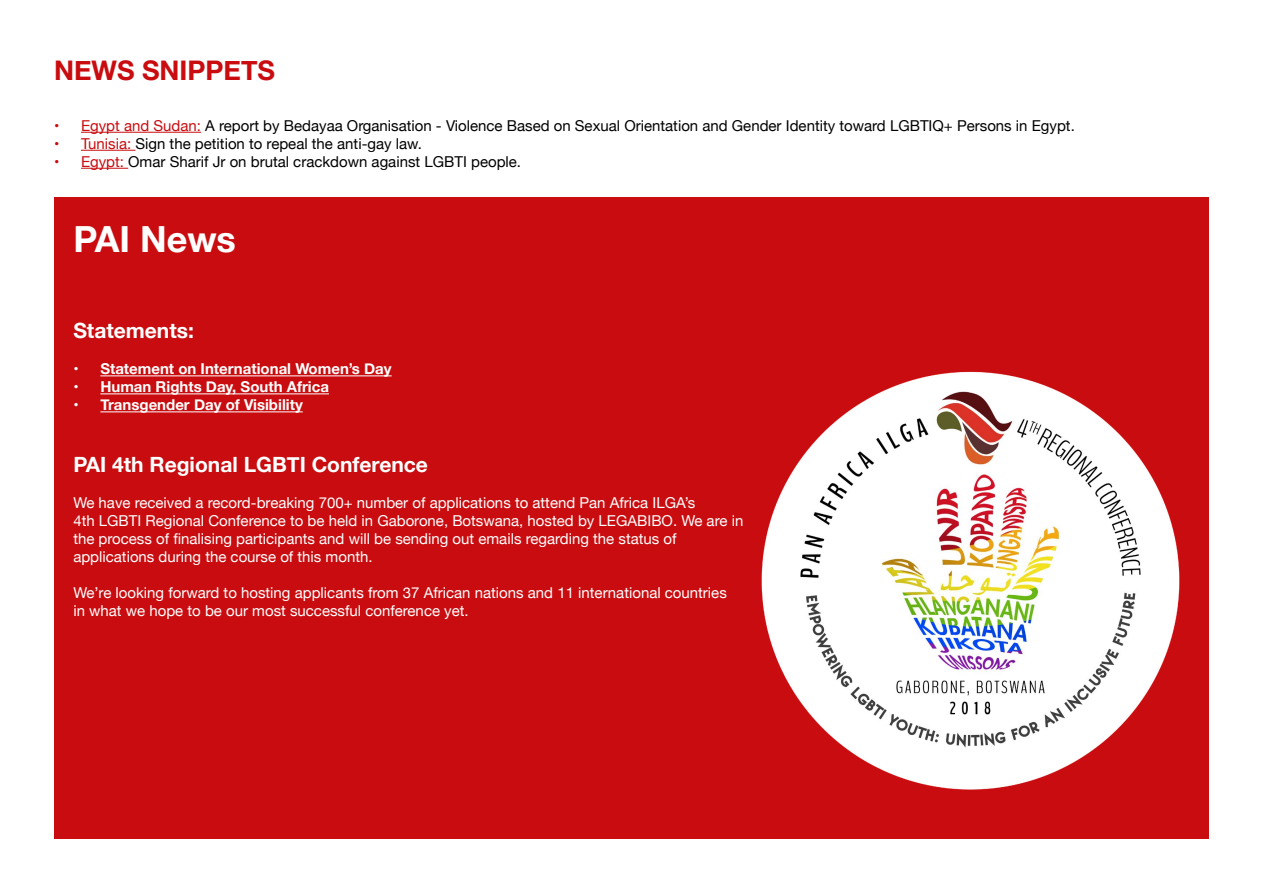
<style>
.page{position:relative;width:1263px;height:893px;background:#fff}
.page>*{position:absolute;margin:0;border:0;box-sizing:border-box;transform-origin:0 0}
.t1{font:700 36px "Helvetica Neue";color:#fff}
.t2{font:700 27px "Helvetica Neue";color:#c90c0f}
.t3{font:700 21px "Helvetica Neue";color:#fff}
.t4{font:15px/18px "Helvetica Neue";color:#fff}
.t5{font:15px "Helvetica Neue";color:#000}
.t6{font:700 15px "Helvetica Neue";color:#fff}
.s1{color:#c90c0f}
</style>
<div class="page">
<hr style="left:81px;top:132px;width:120px;height:1px;background:#c90c0f">
<hr style="left:81px;top:150px;width:54px;height:1px;background:#c90c0f">
<hr style="left:81px;top:168px;width:47px;height:1px;background:#c90c0f">
<div style="left:54px;top:197px;width:1155px;height:642px;background:#c90c0f"></div>
<hr style="left:100px;top:375px;width:292px;height:1px;background:#fff">
<hr style="left:100px;top:393px;width:229px;height:1px;background:#fff">
<hr style="left:100px;top:411px;width:203px;height:1px;background:#fff">
<img style="left:761px;top:371px;width:419px;height:419px">
<h2 class="t2" style="left:54px;top:50px;width:223px">NEWS SNIPPETS</h2>
<p class="t5" style="left:54px;top:115px;width:1022px"><span class="s1">• Egypt and Sudan:</span> A report by Bedayaa Organisation - Violence Based on Sexual Orientation and Gender Identity toward LGBTIQ+ Persons in Egypt.</p>
<p class="t5" style="left:54px;top:133px;width:369px"><span class="s1">• Tunisia:</span> Sign the petition to repeal the anti-gay law.</p>
<p class="t5" style="left:54px;top:151px;width:469px"><span class="s1">• Egypt:</span> Omar Sharif Jr on brutal crackdown against LGBTI people.</p>
<h1 class="t1" style="left:73px;top:211px;width:164px">PAI News</h1>
<h3 class="t3" style="left:73px;top:314px;width:122px">Statements:</h3>
<p class="t6" style="left:73px;top:357px;width:320px">• Statement on International Women’s Day</p>
<p class="t6" style="left:73px;top:375px;width:257px">• Human Rights Day, South Africa</p>
<p class="t6" style="left:73px;top:393px;width:231px">• Transgender Day of Visibility</p>
<h3 class="t3" style="left:73px;top:448px;width:356px">PAI 4th Regional LGBTI Conference</h3>
<p class="t4" style="left:73px;top:494px;width:671px">We have received a record-breaking 700+ number of applications to attend Pan Africa ILGA’s<br>4th LGBTI Regional Conference to be held in Gaborone, Botswana, hosted by LEGABIBO. We are in the process of finalising participants and will be sending out emails regarding the status of applications during the course of this month.</p>
<p class="t4" style="left:73px;top:584px;width:655px">We’re looking forward to hosting applicants from 37 African nations and 11 international countries in what we hope to be our most successful conference yet.</p>
</div>
